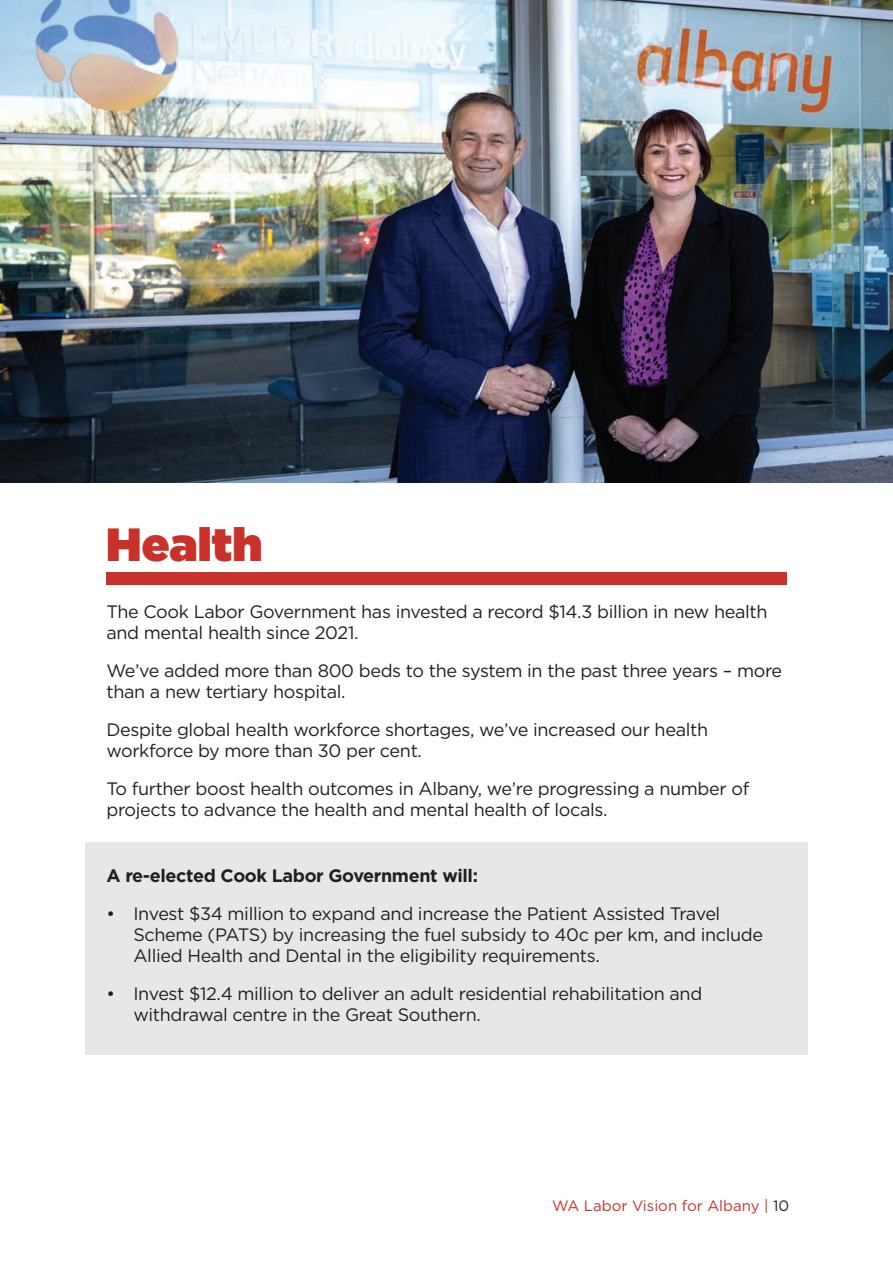
<style>
.page{position:relative;width:893px;height:1263px;background:#fff}
.page>*{position:absolute;margin:0;border:0;box-sizing:border-box;transform-origin:0 0}
.t1{font:900 46.5px "Gotham";color:#c9312b}
.t2{font:18px/21px "Gotham";letter-spacing:-.02em;color:#231f20}
.t3{font:700 18px "Gotham";letter-spacing:-.02em;color:#231f20}
.t4{font:15px "Gotham";color:#c9312b}
.s1{color:#231f20}
</style>
<div class="page">
<div style="left:85px;top:842px;width:723px;height:212px;background:#e6e7e9"></div>
<div style="left:106px;top:572px;width:681px;height:13px;background:#c9312b"></div>
<img style="left:0;top:0;width:893px;height:483px">
<h1 class="t1" style="left:106px;top:512px;width:158px">Health</h1>
<p class="t2" style="left:106px;top:601px;width:663px">The Cook Labor Government has invested a record $14.3 billion in new health and mental health since 2021.</p>
<p class="t2" style="left:106px;top:660px;width:677px">We’ve added more than 800 beds to the system in the past three years – more than a new tertiary hospital.</p>
<p class="t2" style="left:106px;top:719px;width:603px">Despite global health workforce shortages, we’ve increased our health workforce by more than 30 per cent.</p>
<p class="t2" style="left:106px;top:778px;width:644px">To further boost health outcomes in Albany, we’re progressing a number of projects to advance the health and mental health of locals.</p>
<p class="t3" style="left:106px;top:864px;width:373px">A re-elected Cook Labor Government will:</p>
<p class="t2" style="left:133px;top:903px;width:631px;text-indent:-27px">• Invest $34 million to expand and increase the Patient Assisted Travel<br>Scheme (PATS) by increasing the fuel subsidy to 40c per km, and include<br>Allied Health and Dental in the eligibility requirements.</p>
<p class="t2" style="left:133px;top:983px;width:570px;text-indent:-27px">• Invest $12.4 million to deliver an adult residential rehabilitation and withdrawal centre in the Great Southern.</p>
<p class="t4" style="left:552px;top:1196px;width:239px">WA Labor Vision for Albany | <span class="s1">10</span></p>
</div>
